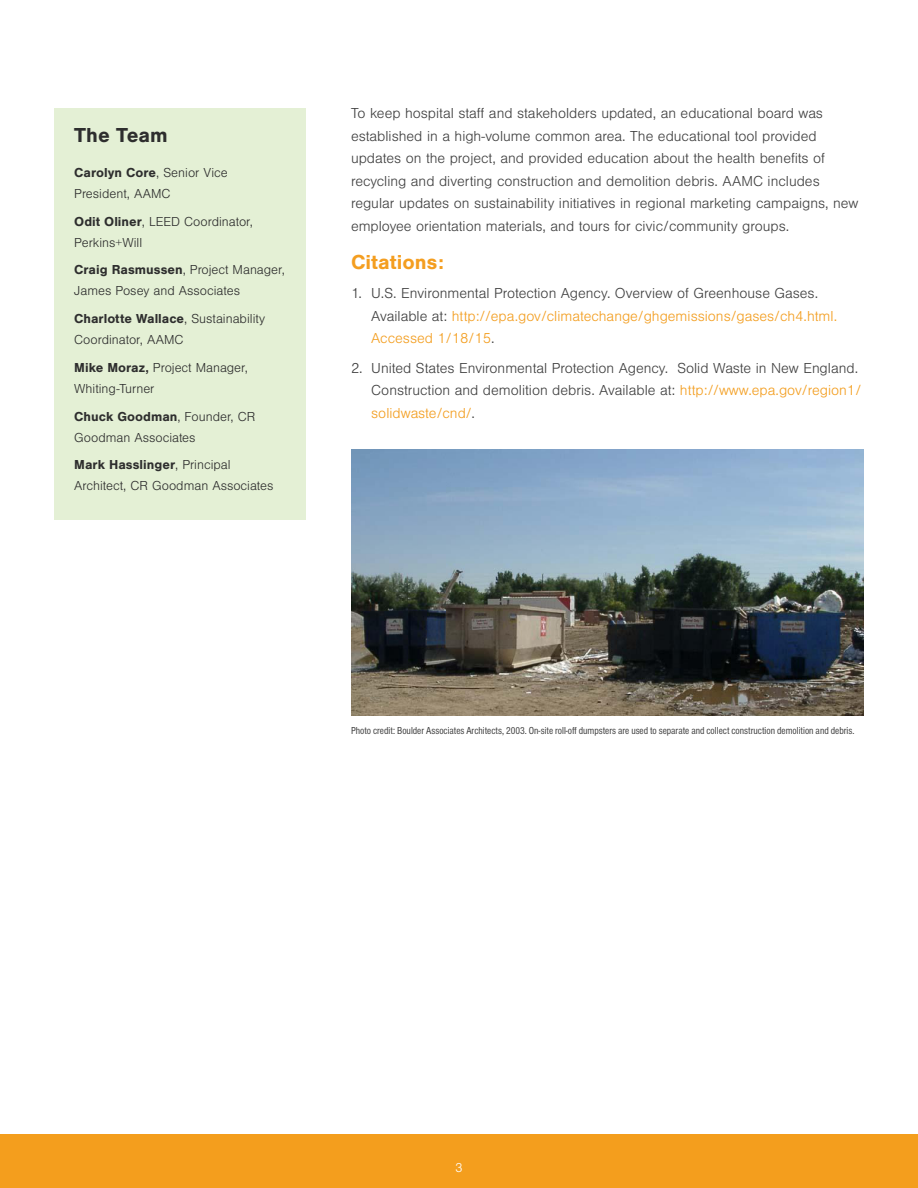
<style>
.page{position:relative;width:918px;height:1188px;background:#fff}
.page>*{position:absolute;margin:0;border:0;box-sizing:border-box;transform-origin:0 0}
.Case_Study_Heading_1{font:700 21px "Nimbus San";color:#f49e20}
.t1{font:700 21px "Nimbus San";color:#2e2e2e}
.Case_Study_Paragraph{font:300 15px/22.5px "Nimbus San";color:#404040}
.t2{font:300 13.5px/21px "Nimbus San";color:#2e2e2e}
.Case_Study_Paragraph-2{font:300 13.5px "Nimbus San";color:#fff}
.Case_Study_Paragraph-3{font:10.5px "Nimbus San Con";color:#404040}
.s1{font-weight:700}
.s2{color:#f39e20}
</style>
<div class="page">
<div style="left:0;top:1134px;width:918px;height:54px;background:#f49e1d"></div>
<img style="left:351px;top:450px;width:513px;height:266px">
<div style="left:54px;top:108px;width:252px;height:412px;background:#e4f0d5"></div>
<p class="t1" style="left:74px;top:124px;width:95px">The Team</p>
<p class="t2" style="left:74px;top:162px;width:155px"><span class="s1">Carolyn Core</span>, Senior Vice<br>President, AAMC</p>
<p class="t2" style="left:74px;top:211px;width:180px"><span class="s1">Odit Oliner</span>, LEED Coordinator,<br>Perkins+Will</p>
<p class="t2" style="left:74px;top:260px;width:212px"><span class="s1">Craig Rasmussen</span>, Project Manager,<br>James Posey and Associates</p>
<p class="t2" style="left:74px;top:308px;width:192px"><span class="s1">Charlotte Wallace</span>, Sustainability<br>Coordinator, AAMC</p>
<p class="t2" style="left:74px;top:357px;width:175px"><span class="s1">Mike Moraz,</span> Project Manager,<br>Whiting-Turner</p>
<p class="t2" style="left:74px;top:406px;width:183px"><span class="s1">Chuck Goodman</span>, Founder, CR<br>Goodman Associates</p>
<p class="t2" style="left:74px;top:455px;width:201px"><span class="s1">Mark Hasslinger</span>, Principal<br>Architect, CR Goodman Associates</p>
<p class="Case_Study_Paragraph" style="left:351px;top:102px;width:509px">To keep hospital staff and stakeholders updated, an educational board was established in a high-volume common area. The educational tool provided updates on the project, and provided education about the health benefits of recycling and diverting construction and demolition debris. AAMC includes regular updates on sustainability initiatives in regional marketing campaigns, new employee orientation materials, and tours for civic/community groups.</p>
<p class="Case_Study_Heading_1" style="left:351px;top:250px;width:94px">Citations:</p>
<p class="Case_Study_Paragraph" style="left:371px;top:283px;width:467px;text-indent:-20px">1. U.S. Environmental Protection Agency. Overview of Greenhouse Gases.<br>Available at: <span class="s2">http://epa.gov/climatechange/ghgemissions/gases/ch4.html.<br>Accessed 1/18/15</span>.</p>
<p class="Case_Study_Paragraph" style="left:371px;top:357px;width:492px;text-indent:-20px">2. United States Environmental Protection Agency. Solid Waste in New England.<br>Construction and demolition debris. Available at: <span class="s2">http://www.epa.gov/region1/ solidwaste/cnd/</span>.</p>
<p class="Case_Study_Paragraph-3" style="left:351px;top:724px;width:505px">Photo credit: Boulder Associates Architects, 2003. On-site roll-off dumpsters are used to separate and collect construction demolition and debris.</p>
<p class="Case_Study_Paragraph-2" style="left:455px;top:1161px;width:9px">3</p>
</div>
